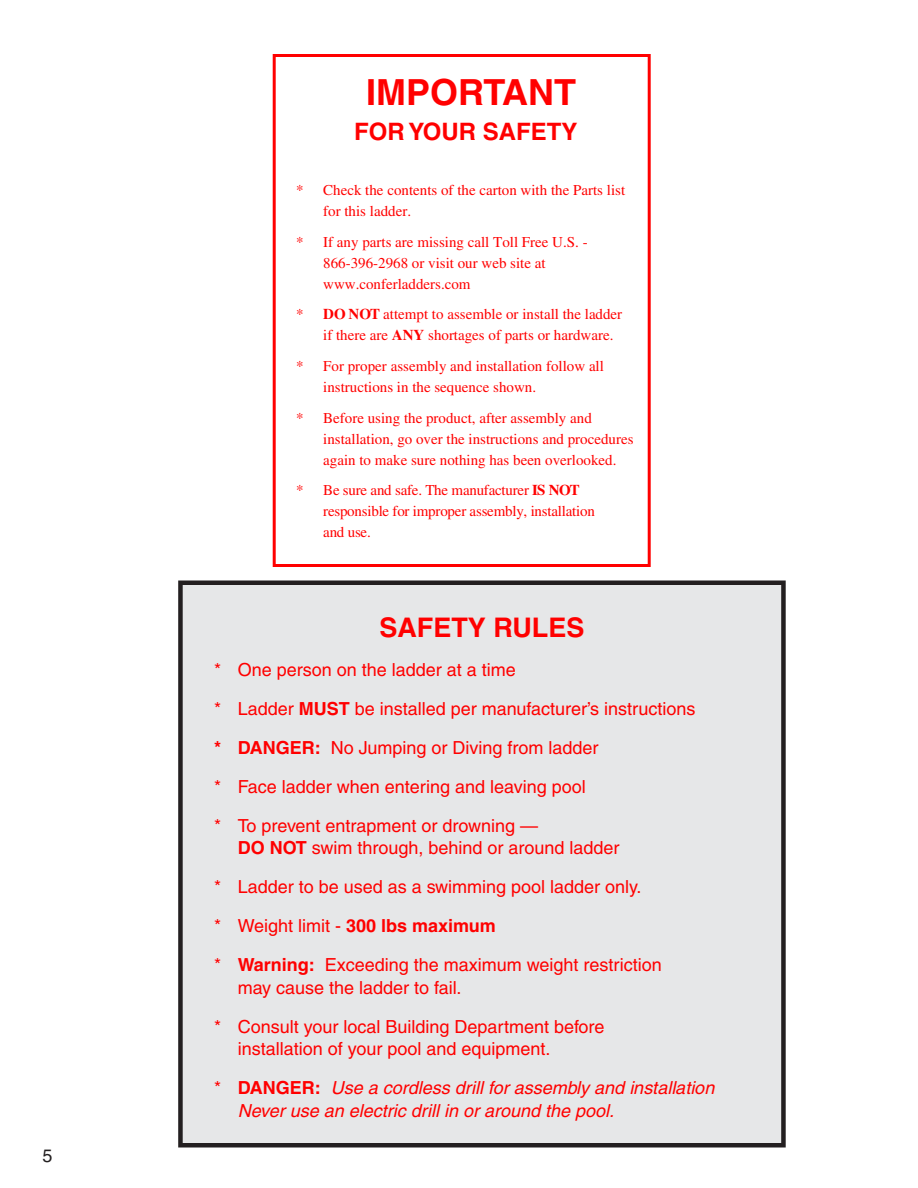
<style>
.page{position:relative;width:918px;height:1188px;background:#fff}
.page>*{position:absolute;margin:0;border:0;box-sizing:border-box;transform-origin:0 0}
.t1{font:700 36px "Helvetica";color:#f00}
.t2{font:700 27px "Helvetica";color:#f00}
.t3{font:700 24px "Helvetica";color:#f00}
.t4{font:18px/39px "Helvetica";color:#f00}
.t5{font:italic 18px/39px "Helvetica";color:#f00}
.t6{font:18px "Helvetica";color:#231f20}
.t7{font:15px/21px "Times";color:#f00}
.s1{font-weight:700}
.s2{font-style:normal}
.s3{font-weight:700;font-style:normal}
</style>
<div class="page">
<div style="left:273px;top:54px;width:378px;height:513px;border:3px solid #f00"></div>
<div style="left:180px;top:583px;width:603px;height:562px;background:#e6e7e8"></div>
<div style="left:178px;top:580px;width:608px;height:568px;border:4px solid #231f20"></div>
<p class="t6" style="left:43px;top:1149px;width:12px">5</p>
<h1 class="t1" style="left:366px;top:79px;width:212px">IMPORTANT</h1>
<h3 class="t3" style="left:354px;top:122px;width:225px">FOR YOUR SAFETY</h3>
<p class="t7" style="left:323px;top:181px;width:303px;text-indent:-27px">* Check the contents of the carton with the Parts list for this ladder.</p>
<p class="t7" style="left:323px;top:232px;width:266px;text-indent:-27px">* If any parts are missing call Toll Free U.S. -<br>866-396-2968 or visit our web site at www.conferladders.com</p>
<p class="t7" style="left:323px;top:305px;width:301px;text-indent:-27px">* <span class="s1">DO NOT</span> attempt to assemble or install the ladder if there are <span class="s1">ANY</span> shortages of parts or hardware.</p>
<p class="t7" style="left:323px;top:357px;width:282px;text-indent:-27px">* For proper assembly and installation follow all instructions in the sequence shown.</p>
<p class="t7" style="left:323px;top:409px;width:312px;text-indent:-27px">* Before using the product, after assembly and installation, go over the instructions and procedures again to make sure nothing has been overlooked.</p>
<p class="t7" style="left:323px;top:481px;width:273px;text-indent:-27px">* Be sure and safe. The manufacturer <span class="s1">IS NOT </span>responsible for improper assembly, installation and use.</p>
<h2 class="t2" style="left:379px;top:618px;width:206px">SAFETY RULES</h2>
<p class="t4" style="left:214px;top:652px;width:483px">* One person on the ladder at a time<br>* Ladder <span class="s1">MUST</span> be installed per manufacturer’s instructions <span class="s1">* DANGER:</span> No Jumping or Diving from ladder<br>* Face ladder when entering and leaving pool<br>* To prevent entrapment or drowning —</p>
<p class="t4" style="left:214px;top:830px;width:449px;text-indent:23px"><span class="s1">DO NOT</span> swim through, behind or around ladder<br>* Ladder to be used as a swimming pool ladder only.<br>* Weight limit - <span class="s1">300 lbs maximum<br></span>* <span class="s1">Warning:</span> Exceeding the maximum weight restriction</p>
<p class="t4" style="left:214px;top:970px;width:392px;text-indent:23px">may cause the ladder to fail.<br>* Consult your local Building Department before</p>
<p class="t5" style="left:214px;top:1031px;width:505px;text-indent:23px"><span class="s2">installation of your pool and equipment.<br>*</span> <span class="s3">D A N G E R :</span> Use a cordless drill for assembly and installation</p>
<p class="t5" style="left:238px;top:1093px;width:382px">Never use an electric drill in or around the pool.</p>
</div>
